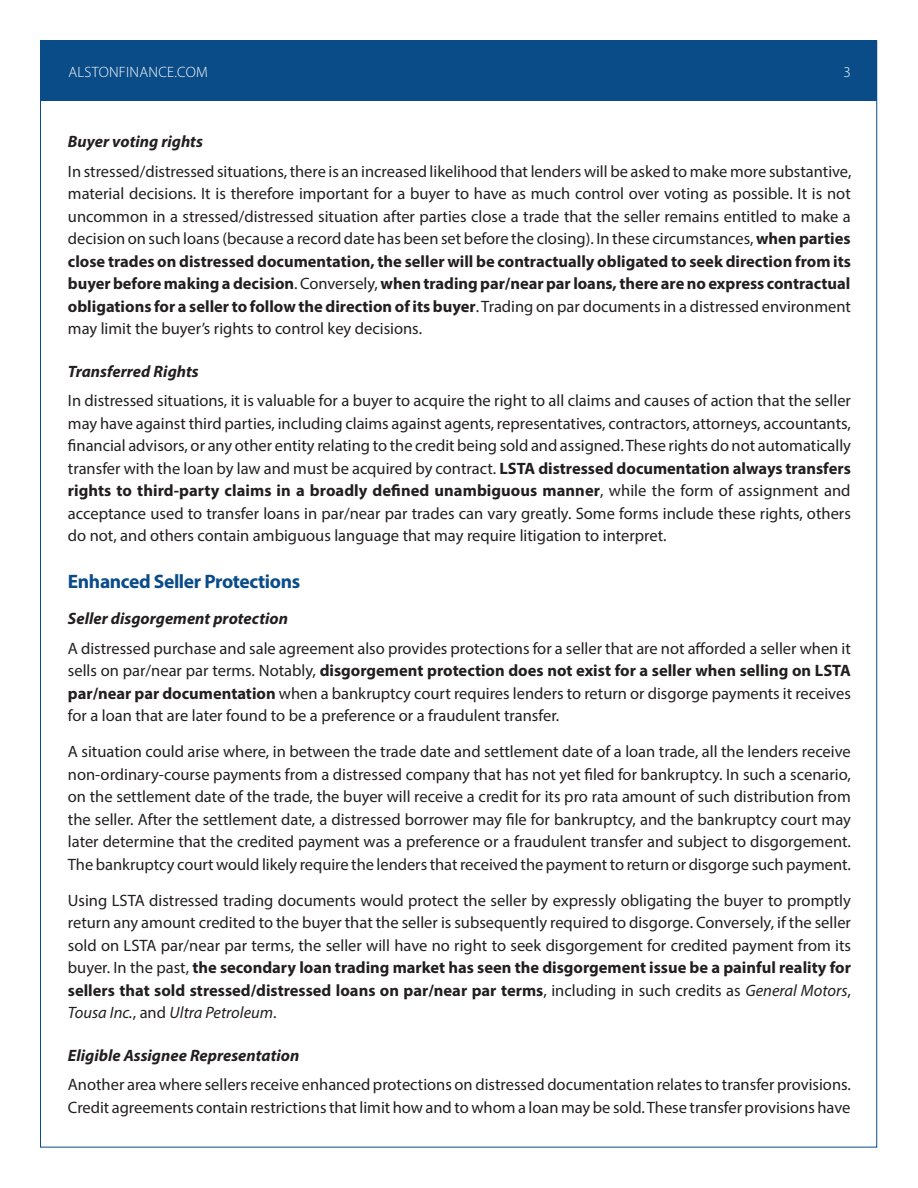
<style>
.page{position:relative;width:918px;height:1188px;background:#fff}
.page>*{position:absolute;margin:0;border:0;box-sizing:border-box;transform-origin:0 0}
.t1{font:700 19.5px "Myriad Pro";letter-spacing:-.02em;color:#0a4c88}
.t2{font:16.5px/22.5px "Myriad Pro";color:#231f20;text-align:justify}
.t3{font:italic 700 16.5px "Myriad Pro";color:#231f20}
.t4{font:300 15px "Myriad Pro";letter-spacing:.02em;color:#fff}
.s1{font-weight:700}
.s2{font-style:italic}
</style>
<div class="page">
<div style="left:40px;top:40px;width:837px;height:61px;background:#0a4c88"></div>
<p class="t4" style="left:68px;top:63px;width:141px">ALSTONFINANCE.COM</p>
<p class="t4" style="left:843px;top:63px;width:9px">3</p>
<p class="t3" style="left:68px;top:131px;width:137px">Buyer voting rights</p>
<p class="t2" style="left:68px;top:160px;width:785px">In stressed/distressed situations, there is an increased likelihood that lenders will be asked to make more substantive, material decisions. It is therefore important for a buyer to have as much control over voting as possible. It is not uncommon in a stressed/distressed situation after parties close a trade that the seller remains entitled to make a decision on such loans (because a record date has been set before the closing). In these circumstances, <span class="s1">when parties close trades on distressed documentation, the seller will be contractually obligated to seek direction from its buyer before making a decision</span>. Conversely, <span class="s1">when trading par/near par loans, there are no express contractual obligations for a seller to follow the direction of its buyer</span>. Trading on par documents in a distressed environment may limit the buyer’s rights to control key decisions.</p>
<p class="t3" style="left:68px;top:361px;width:132px">Transferred Rights</p>
<p class="t2" style="left:68px;top:389px;width:785px">In distressed situations, it is valuable for a buyer to acquire the right to all claims and causes of action that the seller may have against third parties, including claims against agents, representatives, contractors, attorneys, accountants, financial advisors, or any other entity relating to the credit being sold and assigned. These rights do not automatically transfer with the loan by law and must be acquired by contract. <span class="s1">LSTA distressed documentation always transfers rights to third-party claims in a broadly defined unambiguous manner</span>, while the form of assignment and acceptance used to transfer loans in par/near par trades can vary greatly. Some forms include these rights, others do not, and others contain ambiguous language that may require litigation to interpret.</p>
<p class="t1" style="left:68px;top:569px;width:234px">Enhanced Seller Protections</p>
<p class="t3" style="left:68px;top:608px;width:222px">Seller disgorgement protection</p>
<p class="t2" style="left:68px;top:637px;width:785px">A distressed purchase and sale agreement also provides protections for a seller that are not afforded a seller when it sells on par/near par terms. Notably, <span class="s1">disgorgement protection does not exist for a seller when selling on LSTA par/near par documentation</span> when a bankruptcy court requires lenders to return or disgorge payments it receives for a loan that are later found to be a preference or a fraudulent transfer.</p>
<p class="t2" style="left:68px;top:740px;width:785px">A situation could arise where, in between the trade date and settlement date of a loan trade, all the lenders receive non-ordinary-course payments from a distressed company that has not yet filed for bankruptcy. In such a scenario, on the settlement date of the trade, the buyer will receive a credit for its pro rata amount of such distribution from the seller. After the settlement date, a distressed borrower may file for bankruptcy, and the bankruptcy court may later determine that the credited payment was a preference or a fraudulent transfer and subject to disgorgement.<br>The bankruptcy court would likely require the lenders that received the payment to return or disgorge such payment.</p>
<p class="t2" style="left:68px;top:889px;width:785px">Using LSTA distressed trading documents would protect the seller by expressly obligating the buyer to promptly return any amount credited to the buyer that the seller is subsequently required to disgorge. Conversely, if the seller sold on LSTA par/near par terms, the seller will have no right to seek disgorgement for credited payment from its buyer. In the past, <span class="s1">the secondary loan trading market has seen the disgorgement issue be a painful reality for sellers that sold stressed/distressed loans on par/near par terms</span>, including in such credits as <span class="s2">General Motors</span>, <span class="s2">Tousa Inc.</span>, and <span class="s2">Ultra Petroleum</span>.</p>
<p class="t3" style="left:68px;top:1045px;width:233px">Eligible Assignee Representation</p>
<p class="t2" style="left:68px;top:1073px;width:785px">Another area where sellers receive enhanced protections on distressed documentation relates to transfer provisions.<br>Credit agreements contain restrictions that limit how and to whom a loan may be sold. These transfer provisions have</p>
</div>
